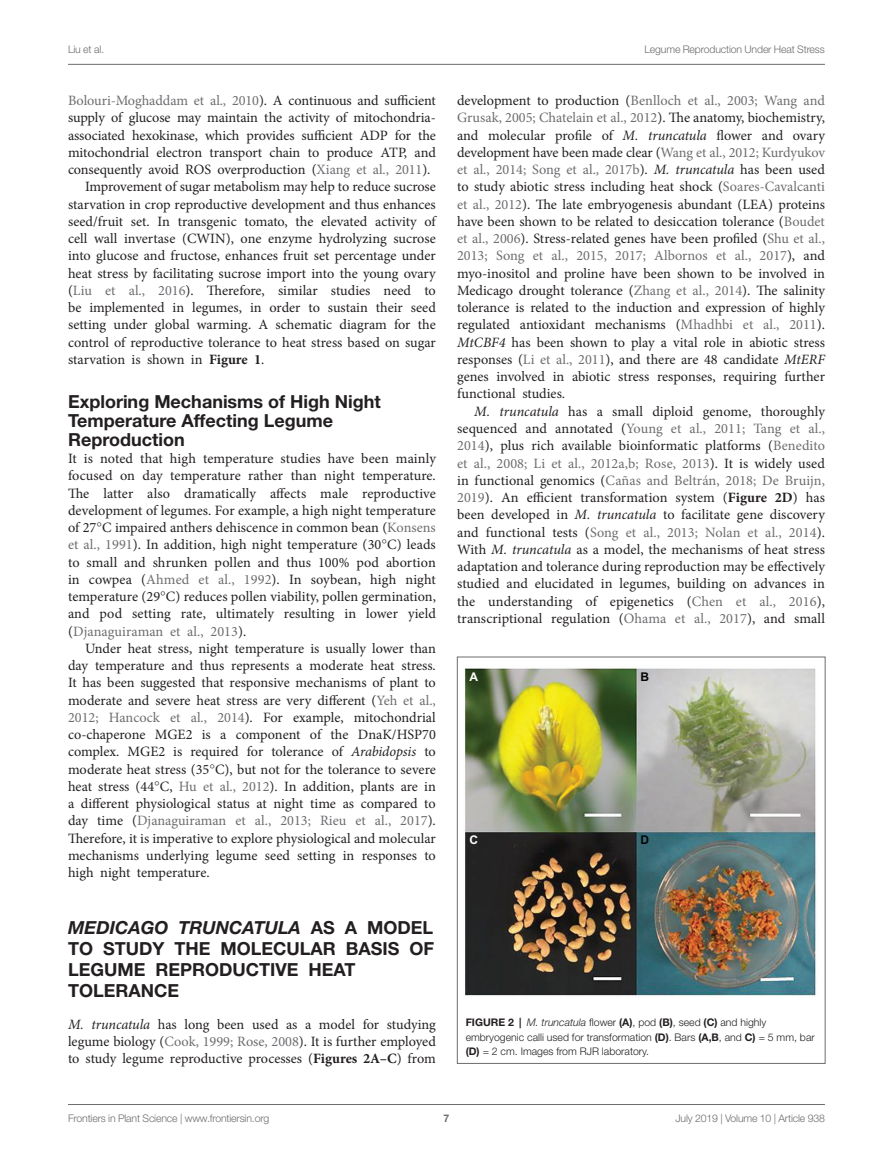
<style>
.page{position:relative;width:893px;height:1170px;background:#fff}
.page>*{position:absolute;margin:0;border:0;box-sizing:border-box;transform-origin:0 0}
.HEAD_1{font:700 18px/21px "Helvetica Neue LT Std";color:#231f20}
.HEAD_2{font:700 18px/18.8px "Helvetica Neue LT Std";color:#231f20}
.TEXT{font:14.25px/17.2px "Minion Pro";color:#231f20;text-align:justify}
.TEXT_FLUSH{font:14.25px/17.2px "Minion Pro";color:#231f20;text-align:justify}
.t1{font:700 12px "Arial";color:#fff}
.t2{font:700 12px "Arial";color:#040503}
.FIG_LEG{font:300 10.5px/14.2px "Helvetica Neue LT Std";color:#231f20}
.t3{font:300 10.5px "Helvetica Neue LT Std";letter-spacing:-.015em;color:#6c6d70}
.t4{font:700 10.5px "Helvetica Neue LT Std";color:#6c6d70}
.s1{color:#6c6d70}
.s2{font-weight:700}
.s3{font-family:"STIX General"}
.s4{font-style:italic}
</style>
<div class="page">
<hr style="left:68px;top:64px;width:757px;height:1px;background:#6c6d70">
<hr style="left:68px;top:1104px;width:757px;height:1px;background:#6c6d70">
<img style="left:464px;top:668px;width:352px;height:328px">
<p class="t3" style="left:68px;top:42px;width:38px">Liu et al.</p>
<p class="t3" style="left:644px;top:42px;width:182px">Legume Reproduction Under Heat Stress</p>
<p class="TEXT" style="left:68px;top:92px;width:369px"><span class="s1">Bolouri-Moghaddam et al., 2010</span>). A continuous and sufficient supply of glucose may maintain the activity of mitochondria&shy;associated hexokinase, which provides sufficient ADP for the mitochondrial electron transport chain to produce ATP, and consequently avoid ROS overproduction (<span class="s1">Xiang et al., 2011</span>).</p>
<p class="TEXT" style="left:68px;top:178px;width:369px;text-indent:17px">Improvement of sugar metabolism may help to reduce sucrose starvation in crop reproductive development and thus enhances seed/fruit set. In transgenic tomato, the elevated activity of cell wall invertase (CWIN), one enzyme hydrolyzing sucrose into glucose and fructose, enhances fruit set percentage under heat stress by facilitating sucrose import into the young ovary (<span class="s1">Liu et al., 2016</span>). Therefore, similar studies need to be implemented in legumes, in order to sustain their seed setting under global warming. A schematic diagram for the control of reproductive tolerance to heat stress based on sugar starvation is shown in <span class="s2">Figure 1</span>.</p>
<p class="HEAD_2" style="left:68px;top:392px;width:314px">Exploring Mechanisms of High Night<br>Temperature Affecting Legume<br>Reproduction</p>
<p class="TEXT_FLUSH" style="left:68px;top:450px;width:369px">It is noted that high temperature studies have been mainly focused on day temperature rather than night temperature.<br>The latter also dramatically affects male reproductive development of legumes. For example, a high night temperature of 27<span class="s3">°</span>C impaired anthers dehiscence in common bean (<span class="s1">Konsens et al., 1991</span>). In addition, high night temperature (30<span class="s3">°</span>C) leads to small and shrunken pollen and thus 100% pod abortion in cowpea (<span class="s1">Ahmed et al., 1992</span>). In soybean, high night temperature (29<span class="s3">°</span>C) reduces pollen viability, pollen germination, and pod setting rate, ultimately resulting in lower yield (<span class="s1">Djanaguiraman et al., 2013</span>).</p>
<p class="TEXT" style="left:68px;top:639px;width:369px;text-indent:17px">Under heat stress, night temperature is usually lower than day temperature and thus represents a moderate heat stress.<br>It has been suggested that responsive mechanisms of plant to moderate and severe heat stress are very different (<span class="s1">Yeh et al., 2012; Hancock et al., 2014</span>). For example, mitochondrial co-chaperone MGE2 is a component of the DnaK/HSP70 complex. MGE2 is required for tolerance of <span class="s4">Arabidopsis</span> to moderate heat stress (35<span class="s3">°</span>C), but not for the tolerance to severe heat stress (44<span class="s3">°</span>C, <span class="s1">Hu et al., 2012</span>). In addition, plants are in a different physiological status at night time as compared to day time (<span class="s1">Djanaguiraman et al., 2013; Rieu et al., 2017</span>).<br>Therefore, it is imperative to explore physiological and molecular mechanisms underlying legume seed setting in responses to high night temperature.</p>
<p class="HEAD_1" style="left:68px;top:916px;width:368px"><span class="s4">MEDICAGO TRUNCATULA</span> AS A MODEL<br>TO STUDY THE MOLECULAR BASIS OF<br>LEGUME REPRODUCTIVE HEAT<br>TOLERANCE</p>
<p class="TEXT_FLUSH" style="left:68px;top:1015px;width:369px"><span class="s4">M. truncatula</span> has long been used as a model for studying legume biology (<span class="s1">Cook, 1999; Rose, 2008</span>). It is further employed to study legume reproductive processes (<span class="s2">Figures 2A–C</span>) from</p>
<p class="TEXT_FLUSH" style="left:457px;top:92px;width:369px">development to production (<span class="s1">Benlloch et al., 2003; Wang and Grusak, 2005; Chatelain et al., 2012</span>). The anatomy, biochemistry, and molecular profile of <span class="s4">M. truncatula</span> flower and ovary development have been made clear (<span class="s1">Wang et al., 2012; Kurdyukov et al., 2014; Song et al., 2017b</span>). <span class="s4">M. truncatula</span> has been used to study abiotic stress including heat shock (<span class="s1">Soares-Cavalcanti et al., 2012</span>). The late embryogenesis abundant (LEA) proteins have been shown to be related to desiccation tolerance (<span class="s1">Boudet et al., 2006</span>). Stress-related genes have been profiled (<span class="s1">Shu et al., 2013; Song et al., 2015, 2017; Albornos et al., 2017</span>), and myo-inositol and proline have been shown to be involved in Medicago drought tolerance (<span class="s1">Zhang et al., 2014</span>). The salinity tolerance is related to the induction and expression of highly regulated antioxidant mechanisms (<span class="s1">Mhadhbi et al., 2011</span>).<br><span class="s4">MtCBF4</span> has been shown to play a vital role in abiotic stress responses (<span class="s1">Li et al., 2011</span>), and there are 48 candidate <span class="s4">MtERF </span>genes involved in abiotic stress responses, requiring further functional studies.</p>
<p class="TEXT" style="left:457px;top:402px;width:369px;text-indent:17px"><span class="s4">M. truncatula</span> has a small diploid genome, thoroughly sequenced and annotated (<span class="s1">Young et al., 2011; Tang et al., 2014</span>), plus rich available bioinformatic platforms (<span class="s1">Benedito et al., 2008; Li et al., 2012a,b; Rose, 2013</span>). It is widely used in functional genomics (<span class="s1">Cañas and Beltrán, 2018; De Bruijn, 2019</span>). An efficient transformation system (<span class="s2">Figure 2D</span>) has been developed in <span class="s4">M. truncatula</span> to facilitate gene discovery and functional tests (<span class="s1">Song et al., 2013; Nolan et al., 2014</span>).<br>With <span class="s4">M. truncatula</span> as a model, the mechanisms of heat stress adaptation and tolerance during reproduction may be effectively studied and elucidated in legumes, building on advances in the understanding of epigenetics (<span class="s1">Chen et al., 2016</span>), transcriptional regulation (<span class="s1">Ohama et al., 2017</span>), and small</p>
<p class="t1" style="left:470px;top:668px;width:10px">A</p>
<p class="t2" style="left:641px;top:668px;width:10px">B</p>
<p class="t1" style="left:470px;top:831px;width:10px">C</p>
<p class="t2" style="left:641px;top:831px;width:10px">D</p>
<p class="FIG_LEG" style="left:466px;top:1015px;width:350px"><span class="s2">FIGURE 2 |</span> <span class="s4">M. truncatula</span> flower <span class="s2">(A)</span>, pod <span class="s2">(B)</span>, seed <span class="s2">(C)</span> and highly embryogenic calli used for transformation <span class="s2">(D)</span>. Bars <span class="s2">(A,B</span>, and <span class="s2">C)</span> = 5 mm, bar <span class="s2">(D)</span> = 2 cm. Images from RJR laboratory.</p>
<p class="t3" style="left:68px;top:1111px;width:203px">Frontiers in Plant Science | www.frontiersin.org</p>
<p class="t4" style="left:444px;top:1111px;width:7px">7</p>
<p class="t3" style="left:675px;top:1111px;width:151px">July 2019 | Volume 10 | Article 938</p>
</div>
